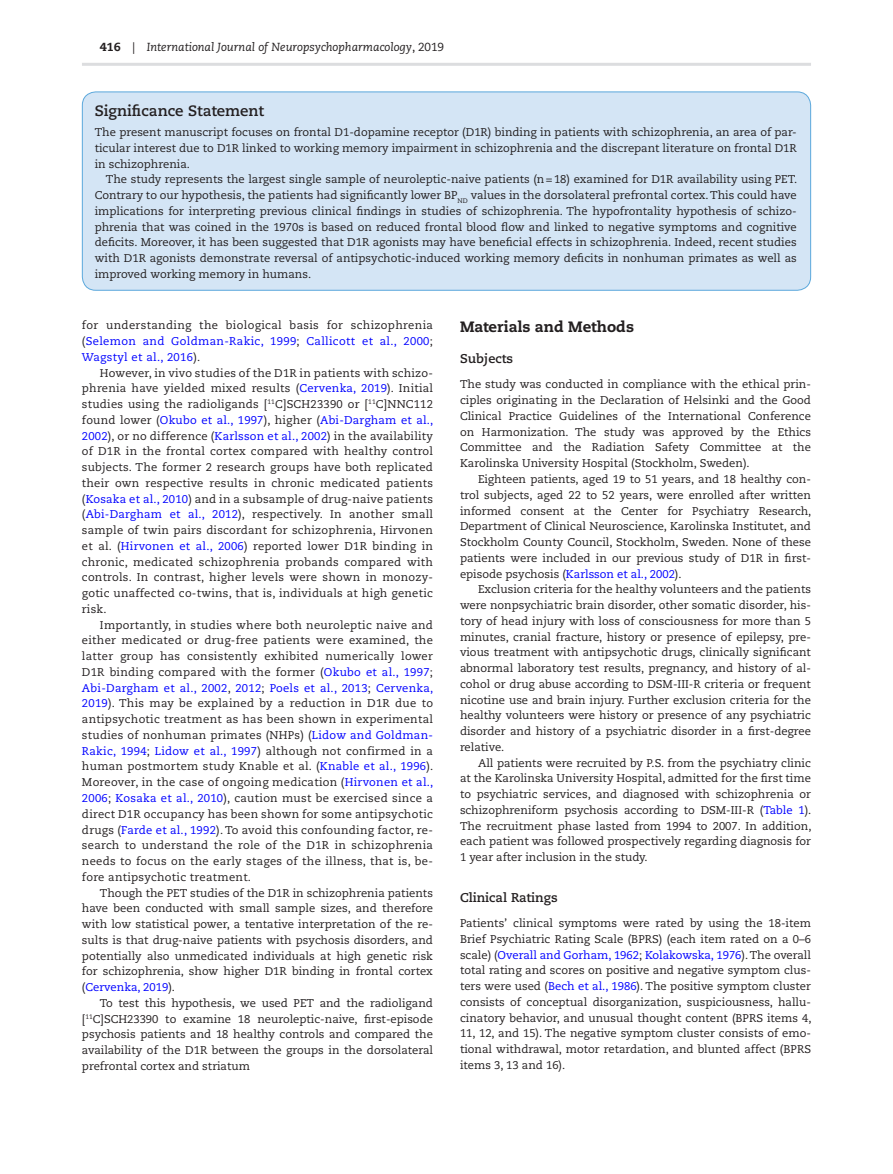
<style>
.page{position:relative;width:893px;height:1174px;background:#fff}
.page>*{position:absolute;margin:0;border:0;box-sizing:border-box;transform-origin:0 0}
.t1{font:700 15px "Caecilia LT Std";color:#231f20}
.t2{font:800 15px "Caecilia LT Std";color:#231f20}
.t3{font:700 12.75px "Caecilia LT Std";color:#231f20}
.t4{font:italic 11.7px "Caecilia LT Std";color:#231f20}
.t5{font:11.25px/15.8px "Caecilia LT Std";color:#231f20;text-align:justify}
.t6{font:11.25px/15.8px "Caecilia LT Std";letter-spacing:.03em;color:#00f;text-align:justify}
.s1{font-weight:800;font-style:normal}
.s2{font-style:normal}
.s3{color:#231f20}
.s4{color:#00f}
</style>
<div class="page">
<hr style="left:82px;top:63px;width:729px;height:3px;background:#dcdddf">
<div style="left:82px;top:92px;width:729px;height:198px;background:#d4e5f5;border-radius:14px"></div>
<div style="left:82px;top:91px;width:729px;height:200px;border:1px solid #5ba8dc;border-radius:14px"></div>
<p class="t4" style="left:100px;top:40px;width:346px"><span class="s1">416</span> <span class="s2">|</span> International Journal of Neuropsychopharmacology<span class="s2">, 2019</span></p>
<h1 class="t1" style="left:95px;top:102px;width:171px">Significance Statement</h1>
<p class="t5" style="left:95px;top:124px;width:703px">The present manuscript focuses on frontal D1-dopamine receptor (D1R) binding in patients with schizophrenia, an area of par&shy;ticular interest due to D1R linked to working memory impairment in schizophrenia and the discrepant literature on frontal D1R in schizophrenia.</p>
<p class="t5" style="left:95px;top:172px;width:704px;text-indent:11px">The study represents the largest single sample of neuroleptic-naive patients (n=18) examined for D1R availability using PET.<br>Contrary to our hypothesis, the patients had significantly lower BP<sub>ND</sub> values in the dorsolateral prefrontal cortex. This could have implications for interpreting previous clinical findings in studies of schizophrenia. The hypofrontality hypothesis of schizo&shy;phrenia that was coined in the 1970s is based on reduced frontal blood flow and linked to negative symptoms and cognitive deficits. Moreover, it has been suggested that D1R agonists may have beneficial effects in schizophrenia. Indeed, recent studies with D1R agonists demonstrate reversal of antipsychotic-induced working memory deficits in nonhuman primates as well as improved working memory in humans.</p>
<p class="t6" style="left:82px;top:318px;width:353px"><span class="s3">for understanding the biological basis for schizophrenia (</span>Selemon and Goldman-Rakic, 1999<span class="s3">;</span> Callicott et al., 2000<span class="s3">; </span>Wagstyl et al., 2016<span class="s3">).</span></p>
<p class="t5" style="left:82px;top:365px;width:353px;text-indent:18px">However, in vivo studies of the D1R in patients with schizo&shy;phrenia have yielded mixed results (<span class="s4">Cervenka, 2019</span>). Initial studies using the radioligands [<sup>11</sup>C]SCH23390 or [<sup>11</sup>C]NNC112 found lower (<span class="s4">Okubo et al., 1997</span>), higher (<span class="s4">Abi-Dargham et al., 2002</span>), or no difference (<span class="s4">Karlsson et al., 2002</span>) in the availability of D1R in the frontal cortex compared with healthy control subjects. The former 2 research groups have both replicated their own respective results in chronic medicated patients (<span class="s4">Kosaka et al., 2010</span>) and in a subsample of drug-naive patients (<span class="s4">Abi-Dargham et al., 2012</span>), respectively. In another small sample of twin pairs discordant for schizophrenia, Hirvonen et al. (<span class="s4">Hirvonen et al., 2006</span>) reported lower D1R binding in chronic, medicated schizophrenia probands compared with controls. In contrast, higher levels were shown in monozy&shy;gotic unaffected co-twins, that is, individuals at high genetic risk.</p>
<p class="t5" style="left:82px;top:617px;width:353px;text-indent:18px">Importantly, in studies where both neuroleptic naive and either medicated or drug-free patients were examined, the latter group has consistently exhibited numerically lower D1R binding compared with the former (<span class="s4">Okubo et al., 1997</span>; <span class="s4">Abi-Dargham et al., 2002</span>, <span class="s4">2012</span>; <span class="s4">Poels et al., 2013</span>; <span class="s4">Cervenka, 2019</span>). This may be explained by a reduction in D1R due to antipsychotic treatment as has been shown in experimental studies of nonhuman primates (NHPs) (<span class="s4">Lidow and Goldman-Rakic, 1994</span>; <span class="s4">Lidow et al., 1997</span>) although not confirmed in a human postmortem study Knable et al. (<span class="s4">Knable et al., 1996</span>).<br>Moreover, in the case of ongoing medication (<span class="s4">Hirvonen et al., 2006</span>; <span class="s4">Kosaka et al., 2010</span>), caution must be exercised since a direct D1R occupancy has been shown for some antipsychotic drugs (<span class="s4">Farde et al., 1992</span>). To avoid this confounding factor, re&shy;search to understand the role of the D1R in schizophrenia needs to focus on the early stages of the illness, that is, be&shy;fore antipsychotic treatment.</p>
<p class="t5" style="left:82px;top:885px;width:353px;text-indent:18px">Though the PET studies of the D1R in schizophrenia patients have been conducted with small sample sizes, and therefore with low statistical power, a tentative interpretation of the re&shy;sults is that drug-naive patients with psychosis disorders, and potentially also unmedicated individuals at high genetic risk for schizophrenia, show higher D1R binding in frontal cortex (<span class="s4">Cervenka, 2019</span>).</p>
<p class="t5" style="left:82px;top:995px;width:353px;text-indent:18px">To test this hypothesis, we used PET and the radioligand [<sup>11</sup>C]SCH23390 to examine 18 neuroleptic-naive, first-episode psychosis patients and 18 healthy controls and compared the availability of the D1R between the groups in the dorsolateral prefrontal cortex and striatum</p>
<h1 class="t2" style="left:460px;top:318px;width:176px">Materials and Methods</h1>
<p class="t3" style="left:460px;top:351px;width:55px">Subjects</p>
<p class="t5" style="left:460px;top:377px;width:353px">The study was conducted in compliance with the ethical prin&shy;ciples originating in the Declaration of Helsinki and the Good Clinical Practice Guidelines of the International Conference on Harmonization. The study was approved by the Ethics Committee and the Radiation Safety Committee at the Karolinska University Hospital (Stockholm, Sweden).</p>
<p class="t5" style="left:460px;top:471px;width:353px;text-indent:18px">Eighteen patients, aged 19 to 51 years, and 18 healthy con&shy;trol subjects, aged 22 to 52 years, were enrolled after written informed consent at the Center for Psychiatry Research, Department of Clinical Neuroscience, Karolinska Institutet, and Stockholm County Council, Stockholm, Sweden. None of these patients were included in our previous study of D1R in first&shy;episode psychosis (<span class="s4">Karlsson et al., 2002</span>).</p>
<p class="t5" style="left:460px;top:582px;width:353px;text-indent:18px">Exclusion criteria for the healthy volunteers and the patients were nonpsychiatric brain disorder, other somatic disorder, his&shy;tory of head injury with loss of consciousness for more than 5 minutes, cranial fracture, history or presence of epilepsy, pre&shy;vious treatment with antipsychotic drugs, clinically significant abnormal laboratory test results, pregnancy, and history of al&shy;cohol or drug abuse according to DSM-III-R criteria or frequent nicotine use and brain injury. Further exclusion criteria for the healthy volunteers were history or presence of any psychiatric disorder and history of a psychiatric disorder in a first-degree relative.</p>
<p class="t5" style="left:460px;top:755px;width:353px;text-indent:18px">All patients were recruited by P.S. from the psychiatry clinic at the Karolinska University Hospital, admitted for the first time to psychiatric services, and diagnosed with schizophrenia or schizophreniform psychosis according to DSM-III-R (<span class="s4">Table 1</span>).<br>The recruitment phase lasted from 1994 to 2007. In addition, each patient was followed prospectively regarding diagnosis for 1 year after inclusion in the study.</p>
<p class="t3" style="left:460px;top:889px;width:99px">Clinical Ratings</p>
<p class="t5" style="left:460px;top:915px;width:353px">Patients’ clinical symptoms were rated by using the 18-item Brief Psychiatric Rating Scale (BPRS) (each item rated on a 0–6 scale) (<span class="s4">Overall and Gorham, 1962</span>; <span class="s4">Kolakowska, 1976</span>). The overall total rating and scores on positive and negative symptom clus&shy;ters were used (<span class="s4">Bech et al., 1986</span>). The positive symptom cluster consists of conceptual disorganization, suspiciousness, hallu&shy;cinatory behavior, and unusual thought content (BPRS items 4, 11, 12, and 15). The negative symptom cluster consists of emo&shy;tional withdrawal, motor retardation, and blunted affect (BPRS items 3, 13 and 16).</p>
</div>
